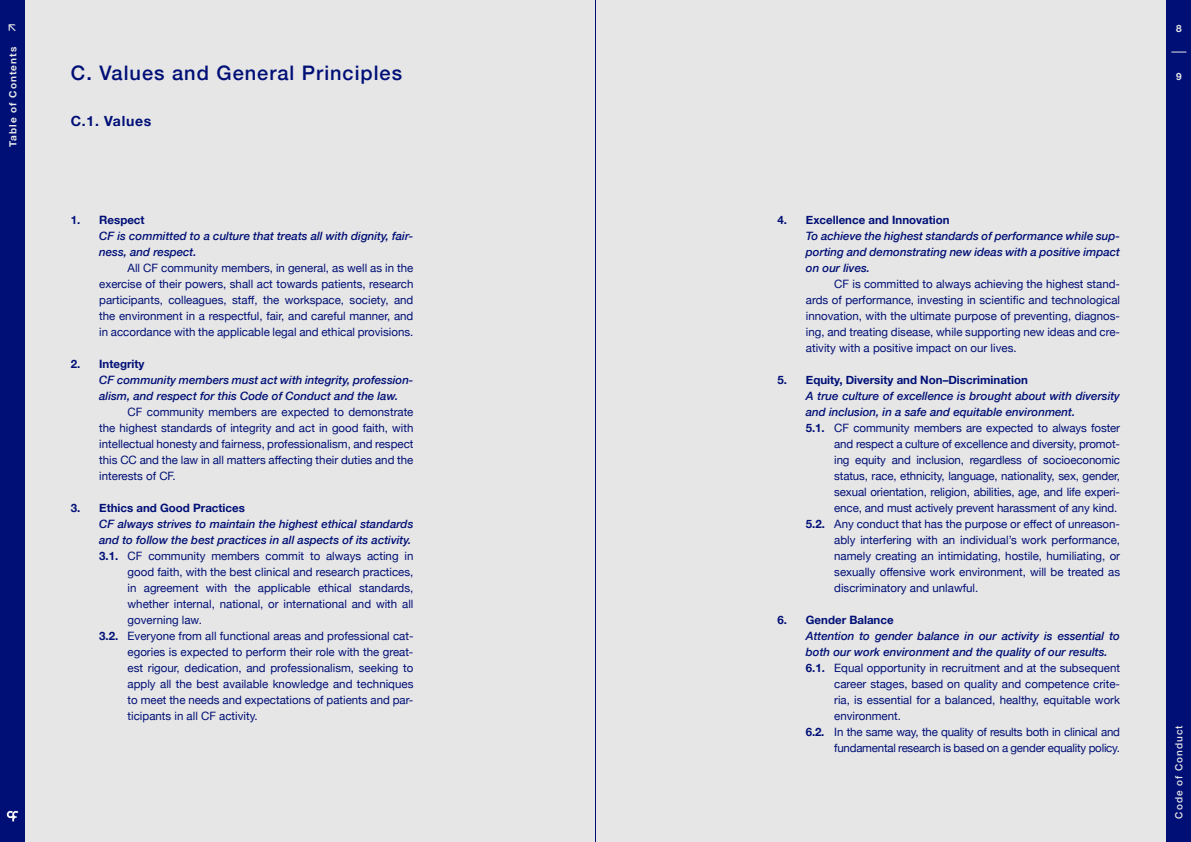
<style>
.page{position:relative;width:1191px;height:842px;background:#e6e6e6}
.page>*{position:absolute;margin:0;border:0;box-sizing:border-box;transform-origin:0 0}
.t1{font:500 20px "Helvetica Neue";letter-spacing:.05em;color:#000f76}
.t2{font:700 14px "Helvetica Neue";letter-spacing:.05em;color:#000f76}
.t3{font:11.5px/16px "Helvetica Neue";color:#000f76;text-align:justify}
.t4{font:italic 500 11.5px/16px "Helvetica Neue";color:#000f76}
.t5{font:700 11.5px "Helvetica Neue";color:#000f76}
.t6{font:11.5px "Helvetica Neue";letter-spacing:-.02em;color:#000f76}
.t7{font:700 10px "Helvetica Neue";letter-spacing:.1em;color:#e6e6e6}
.t8{font:500 10px "Helvetica Neue";letter-spacing:.1em;color:#e6e6e6}
.s1{font-weight:700}
</style>
<div class="page">
<div style="left:0;top:0;width:25px;height:842px;background:#000f76"></div>
<svg style="left:7px;top:811px;width:11px;height:10px"></svg>
<div style="left:1166px;top:0;width:25px;height:842px;background:#000f76"></div>
<svg style="left:1171px;top:52px;width:15px;height:1px"></svg>
<hr style="left:595px;top:0;width:1px;height:842px;background:#000f76">
<p class="t7" style="left:5px;top:147px;width:101px;rotate:-90deg">Table of Contents</p>
<h1 class="t1" style="left:71px;top:57px;width:333px">C. Values and General Principles</h1>
<p class="t2" style="left:71px;top:110px;width:82px">C.1. Values</p>
<p class="t5" style="left:71px;top:211px;width:75px">1. Respect</p>
<p class="t4" style="left:99px;top:227px;width:316px">CF is committed to a culture that treats all with dignity, fair&shy;ness, and respect.</p>
<p class="t3" style="left:99px;top:261px;width:316px;text-indent:28px">All CF community members, in general, as well as in the exercise of their powers, shall act towards patients, research participants, colleagues, staff, the workspace, society, and the environment in a respectful, fair, and careful manner, and in accordance with the applicable legal and ethical provisions.</p>
<p class="t5" style="left:71px;top:355px;width:75px">2. Integrity</p>
<p class="t4" style="left:99px;top:371px;width:316px">CF community members must act with integrity, profession&shy;alism, and respect for this Code of Conduct and the law.</p>
<p class="t3" style="left:99px;top:405px;width:316px;text-indent:28px">CF community members are expected to demonstrate the highest standards of integrity and act in good faith, with intellectual honesty and fairness, professionalism, and respect this CC and the law in all matters affecting their duties and the interests of CF.</p>
<p class="t5" style="left:71px;top:499px;width:175px">3. Ethics and Good Practices</p>
<p class="t4" style="left:99px;top:515px;width:316px">CF always strives to maintain the highest ethical standards</p>
<p class="t4" style="left:99px;top:531px;width:314px">and to follow the best practices in all aspects of its activity.</p>
<p class="t3" style="left:99px;top:549px;width:316px"><span class="s1">3.1.</span> CF community members commit to always acting in</p>
<p class="t3" style="left:128px;top:565px;width:287px">good faith, with the best clinical and research practices,</p>
<p class="t3" style="left:128px;top:581px;width:287px">in agreement with the applicable ethical standards,</p>
<p class="t3" style="left:128px;top:597px;width:287px">whether internal, national, or international and with all</p>
<p class="t3" style="left:128px;top:613px;width:76px">governing law.</p>
<p class="t3" style="left:99px;top:629px;width:316px"><span class="s1">3.2.</span> Everyone from all functional areas and professional cat-</p>
<p class="t3" style="left:128px;top:645px;width:287px">egories is expected to perform their role with the great-</p>
<p class="t3" style="left:128px;top:660px;width:287px">est rigour, dedication, and professionalism, seeking to</p>
<p class="t3" style="left:128px;top:676px;width:287px">apply all the best available knowledge and techniques</p>
<p class="t3" style="left:128px;top:692px;width:287px">to meet the needs and expectations of patients and par-</p>
<p class="t3" style="left:128px;top:708px;width:132px">ticipants in all CF activity.</p>
<p class="t5" style="left:777px;top:211px;width:174px">4. Excellence and Innovation</p>
<p class="t4" style="left:806px;top:227px;width:316px;text-align:justify">To achieve the highest standards of performance while sup&shy;porting and demonstrating new ideas with a positive impact on our lives.</p>
<p class="t3" style="left:806px;top:277px;width:316px;text-indent:28px">CF is committed to always achieving the highest stand&shy;ards of performance, investing in scientific and technological innovation, with the ultimate purpose of preventing, diagnos&shy;ing, and treating disease, while supporting new ideas and cre&shy;ativity with a positive impact on our lives.</p>
<p class="t5" style="left:777px;top:371px;width:252px">5. Equity, Diversity and Non–Discrimination</p>
<p class="t4" style="left:806px;top:387px;width:316px">A true culture of excellence is brought about with diversity</p>
<p class="t4" style="left:806px;top:403px;width:271px">and inclusion, in a safe and equitable environment.</p>
<p class="t3" style="left:806px;top:421px;width:316px"><span class="s1">5.1.</span> CF community members are expected to always foster</p>
<p class="t3" style="left:834px;top:437px;width:287px">and respect a culture of excellence and diversity, promot-</p>
<p class="t3" style="left:834px;top:453px;width:287px">ing equity and inclusion, regardless of socioeconomic</p>
<p class="t3" style="left:834px;top:469px;width:287px">status, race, ethnicity, language, nationality, sex, gender,</p>
<p class="t3" style="left:834px;top:485px;width:287px">sexual orientation, religion, abilities, age, and life experi-</p>
<p class="t3" style="left:834px;top:501px;width:285px">ence, and must actively prevent harassment of any kind.</p>
<p class="t3" style="left:806px;top:517px;width:316px"><span class="s1">5.2.</span> Any conduct that has the purpose or effect of unreason-</p>
<p class="t3" style="left:834px;top:533px;width:287px">ably interfering with an individual’s work performance,</p>
<p class="t3" style="left:834px;top:549px;width:287px">namely creating an intimidating, hostile, humiliating, or</p>
<p class="t3" style="left:834px;top:565px;width:287px">sexually offensive work environment, will be treated as</p>
<p class="t3" style="left:834px;top:581px;width:145px">discriminatory and unlawful.</p>
<p class="t5" style="left:777px;top:611px;width:118px">6. Gender Balance</p>
<p class="t4" style="left:806px;top:627px;width:316px">Attention to gender balance in our activity is essential to</p>
<p class="t4" style="left:806px;top:643px;width:303px">both our work environment and the quality of our results.</p>
<p class="t3" style="left:806px;top:660px;width:316px"><span class="s1">6.1.</span> Equal opportunity in recruitment and at the subsequent</p>
<p class="t3" style="left:834px;top:676px;width:287px">career stages, based on quality and competence crite-</p>
<p class="t3" style="left:834px;top:692px;width:287px">ria, is essential for a balanced, healthy, equitable work</p>
<p class="t3" style="left:834px;top:708px;width:68px">environment.</p>
<p class="t6" style="left:806px;top:724px;width:316px"><span class="s1">6.2.</span> In the same way, the quality of results both in clinical and</p>
<p class="t6" style="left:834px;top:740px;width:287px">fundamental research is based on a gender equality policy.</p>
<p class="t7" style="left:1176px;top:21px;width:7px">8</p>
<p class="t7" style="left:1176px;top:69px;width:7px">9</p>
<p class="t8" style="left:1170px;top:819px;width:95px;rotate:-90deg">Code of Conduct</p>
</div>
